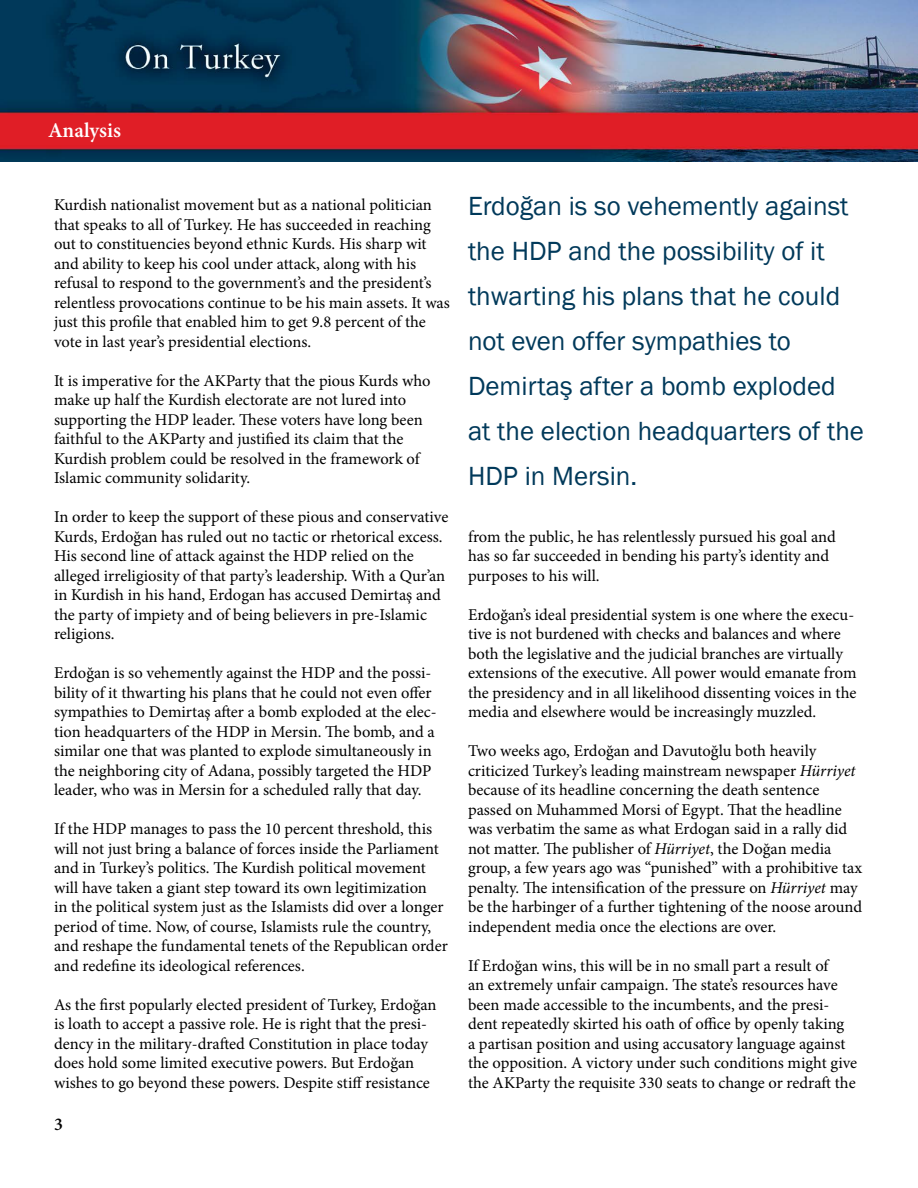
<style>
.page{position:relative;width:918px;height:1188px;background:#fff}
.page>*{position:absolute;margin:0;border:0;box-sizing:border-box;transform-origin:0 0}
.t1{font:27px/45px "Franklin Gothic";color:#00395a}
.t2{font:600 21px "Minion Pro";color:#fff}
.t3{font:600 18px "Minion Pro";color:#000}
.t4{font:16.5px/19.5px "Minion Pro";color:#000}
.s1{font-style:italic}
</style>
<div class="page">
<img style="left:0;top:0;width:918px;height:162px">
<p class="t2" style="left:48px;top:116px;width:75px">Analysis</p>
<p class="t4" style="left:54px;top:195px;width:397px">Kurdish nationalist movement but as a national politician that speaks to all of Turkey. He has succeeded in reaching out to constituencies beyond ethnic Kurds. His sharp wit and ability to keep his cool under attack, along with his refusal to respond to the government’s and the president’s relentless provocations continue to be his main assets. It was just this profile that enabled him to get 9.8 percent of the vote in last year’s presidential elections.</p>
<p class="t4" style="left:54px;top:371px;width:378px">It is imperative for the AKParty that the pious Kurds who make up half the Kurdish electorate are not lured into supporting the HDP leader. These voters have long been faithful to the AKParty and justified its claim that the Kurdish problem could be resolved in the framework of Islamic community solidarity.</p>
<p class="t4" style="left:54px;top:507px;width:396px">In order to keep the support of these pious and conservative Kurds, Erdoğan has ruled out no tactic or rhetorical excess.<br>His second line of attack against the HDP relied on the alleged irreligiosity of that party’s leadership. With a Qur’an in Kurdish in his hand, Erdogan has accused Demirtaş and the party of impiety and of being believers in pre-Islamic religions.</p>
<p class="t4" style="left:54px;top:663px;width:384px">Erdoğan is so vehemently against the HDP and the possi&shy;bility of it thwarting his plans that he could not even offer sympathies to Demirtaş after a bomb exploded at the elec&shy;tion headquarters of the HDP in Mersin. The bomb, and a similar one that was planted to explode simultaneously in the neighboring city of Adana, possibly targeted the HDP leader, who was in Mersin for a scheduled rally that day.</p>
<p class="t4" style="left:54px;top:819px;width:395px">If the HDP manages to pass the 10 percent threshold, this will not just bring a balance of forces inside the Parliament and in Turkey’s politics. The Kurdish political movement will have taken a giant step toward its own legitimization<br>in the political system just as the Islamists did over a longer period of time. Now, of course, Islamists rule the country, and reshape the fundamental tenets of the Republican order and redefine its ideological references.</p>
<p class="t4" style="left:54px;top:995px;width:384px">As the first popularly elected president of Turkey, Erdoğan is loath to accept a passive role. He is right that the presi&shy;dency in the military-drafted Constitution in place today does hold some limited executive powers. But Erdoğan wishes to go beyond these powers. Despite stiff resistance</p>
<p class="t3" style="left:54px;top:1111px;width:10px">3</p>
<h1 class="t1" style="left:468px;top:184px;width:398px">Erdoğan is so vehemently against the HDP and the possibility of it thwarting his plans that he could not even offer sympathies to<br>Demirtaş after a bomb exploded at the election headquarters of the<br>HDP in Mersin.</h1>
<p class="t4" style="left:468px;top:527px;width:369px">from the public, he has relentlessly pursued his goal and has so far succeeded in bending his party’s identity and purposes to his will.</p>
<p class="t4" style="left:468px;top:605px;width:390px">Erdoğan’s ideal presidential system is one where the execu&shy;tive is not burdened with checks and balances and where both the legislative and the judicial branches are virtually extensions of the executive. All power would emanate from the presidency and in all likelihood dissenting voices in the media and elsewhere would be increasingly muzzled.</p>
<p class="t4" style="left:468px;top:741px;width:396px">Two weeks ago, Erdoğan and Davutoğlu both heavily criticized Turkey’s leading mainstream newspaper <span class="s1">Hürriyet </span>because of its headline concerning the death sentence passed on Muhammed Morsi of Egypt. That the headline was verbatim the same as what Erdogan said in a rally did not matter. The publisher of <span class="s1">Hürriyet</span>, the Doğan media group, a few years ago was “punished” with a prohibitive tax penalty. The intensification of the pressure on <span class="s1">Hürriyet</span> may be the harbinger of a further tightening of the noose around independent media once the elections are over.</p>
<p class="t4" style="left:468px;top:956px;width:391px">If Erdoğan wins, this will be in no small part a result of<br>an extremely unfair campaign. The state’s resources have been made accessible to the incumbents, and the presi&shy;dent repeatedly skirted his oath of office by openly taking<br>a partisan position and using accusatory language against the opposition. A victory under such conditions might give the AKParty the requisite 330 seats to change or redraft the</p>
</div>
